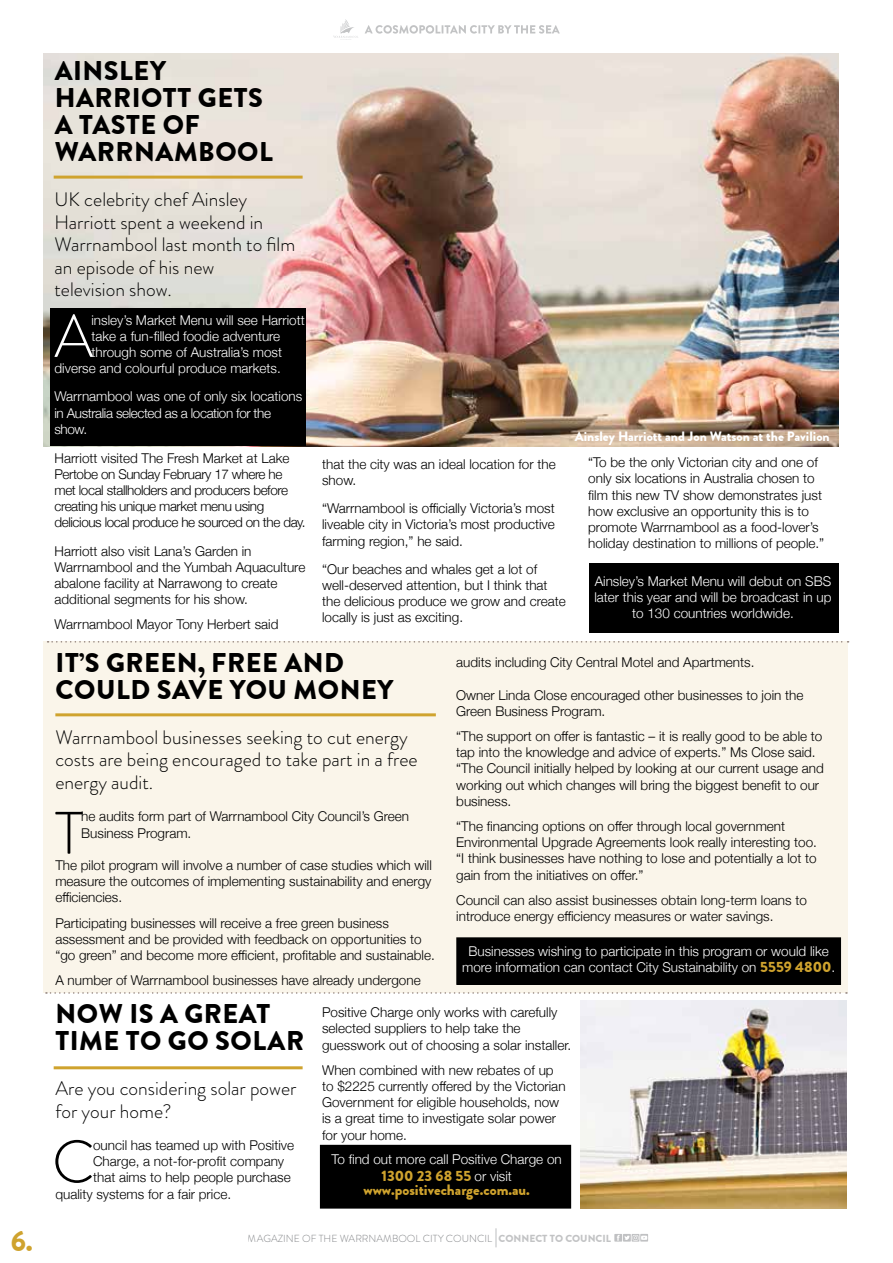
<style>
.page{position:relative;width:893px;height:1263px;background:#fff}
.page>*{position:absolute;margin:0;border:0;box-sizing:border-box;transform-origin:0 0}
.t1{font:300 59.85px "Brandon Grotesque";color:#000}
.t2{font:300 59.85px "Brandon Grotesque";color:#fff}
.t3{font:900 28.5px "Brandon Grotesque";color:#cfa32e}
.t4{font:900 27px/27px "Brandon Grotesque";letter-spacing:.02em;color:#000}
.t5{font:300 19.5px/22.5px "Brandon Grotesque";color:#000}
.t6{font:900 15px/14.5px "Brandon Grotesque";color:#cfa32e;text-align:center}
.t7{font:300 13.5px/16.2px "Helvetica Neue";color:#000}
.t8{font:300 13.5px/16.2px "Helvetica Neue";color:#fff;text-align:center}
.t9{font:300 13.5px/16.2px "Helvetica Neue";letter-spacing:-.03em;color:#000}
.t10{font:300 13.5px/16.5px "Helvetica Neue";letter-spacing:-.03em;color:#fff}
.t11{font:900 13.5px "Brandon Grotesque";color:#fff}
.t12{font:300 10.2px "Brandon Grotesque";color:#828487}
.s1{font-family:"Brandon Grotesque";font-weight:900;font-size:15px;color:#cfa32e}
.s2{font-family:"Helvetica Neue";font-weight:300;font-size:13.5px;color:#fff}
.s3{font-weight:900}
</style>
<div class="page">
<div style="left:44px;top:641px;width:804px;height:351px;background:#faf5ea"></div>
<svg style="left:614px;top:1234px;width:34px;height:7px"></svg>
<svg style="left:495px;top:1228px;width:1px;height:19px"></svg>
<svg style="left:365px;top:25px;width:195px;height:9px"></svg>
<svg style="left:333px;top:19px;width:25px;height:21px"></svg>
<img style="left:44px;top:53px;width:795px;height:393px">
<img style="left:580px;top:1001px;width:267px;height:207px">
<div style="left:50px;top:308px;width:256px;height:138px;background:#000"></div>
<hr style="left:54px;top:176px;width:249px;height:3px;background:#cfa32e">
<hr style="left:55px;top:713px;width:381px;height:3px;background:#cfa32e">
<hr style="left:54px;top:1066px;width:249px;height:3px;background:#cfa32e">
<svg style="left:48px;top:641px;width:801px;height:1px"></svg>
<svg style="left:46px;top:992px;width:801px;height:2px"></svg>
<div style="left:590px;top:564px;width:249px;height:69px;background:#000"></div>
<div style="left:457px;top:938px;width:383px;height:46px;background:#000"></div>
<div style="left:456px;top:937px;width:385px;height:48px;border:2px solid #000"></div>
<div style="left:321px;top:1145px;width:249px;height:63px;background:#000"></div>
<h3 class="t4" style="left:55px;top:58px;width:220px">AINSLEY<br>HARRIOTT GETS<br>A TASTE OF<br>WARRNAMBOOL</h3>
<h3 class="t5" style="left:55px;top:188px;width:242px">UK celebrity chef Ainsley<br>Harriott spent a weekend in<br>Warrnambool last month to film an episode of his new<br>television show.</h3>
<h1 class="t2" style="left:54px;top:295px;width:41px">A</h1>
<p class="t8" style="left:91px;top:311px;width:215px">insley’s Market Menu will see Harriott</p>
<p class="t8" style="left:91px;top:327px;width:190px">take a fun-filled foodie adventure</p>
<p class="t8" style="left:91px;top:343px;width:192px">through some of Australia’s most</p>
<p class="t8" style="left:55px;top:359px;width:228px">diverse and colourful produce markets.</p>
<p class="t10" style="left:55px;top:387px;width:249px">Warrnambool was one of only six locations in Australia selected as a location for the show.</p>
<p class="t9" style="left:55px;top:449px;width:253px">Harriott visited The Fresh Market at Lake Pertobe on Sunday February 17 where he met local stallholders and producers before creating his unique market menu using delicious local produce he sourced on the day.</p>
<p class="t7" style="left:55px;top:542px;width:252px">Harriott also visit Lana’s Garden in Warrnambool and the Yumbah Aquaculture abalone facility at Narrawong to create additional segments for his show.</p>
<p class="t7" style="left:55px;top:615px;width:225px">Warrnambool Mayor Tony Herbert said</p>
<p class="t11" style="left:575px;top:428px;width:256px">Ainsley Harriott and Jon Watson at the Pavilion</p>
<p class="t7" style="left:588px;top:453px;width:238px">“To be the only Victorian city and one of only six locations in Australia chosen to film this new TV show demonstrates just how exclusive an opportunity this is to promote Warrnambool as a food-lover’s holiday destination to millions of people.”</p>
<p class="t8" style="left:594px;top:572px;width:239px">Ainsley’s Market Menu will debut on SBS later this year and will be broadcast in up to 130 countries worldwide.</p>
<p class="t7" style="left:456px;top:653px;width:300px">audits including City Central Motel and Apartments.</p>
<p class="t7" style="left:456px;top:686px;width:349px">Owner Linda Close encouraged other businesses to join the<br>Green Business Program.</p>
<p class="t7" style="left:456px;top:727px;width:369px">“The support on offer is fantastic – it is really good to be able to tap into the knowledge and advice of experts.” Ms Close said. “The Council initially helped by looking at our current usage and working out which changes will bring the biggest benefit to our business.</p>
<p class="t7" style="left:456px;top:817px;width:362px">“The financing options on offer through local government Environmental Upgrade Agreements look really interesting too. “I think businesses have nothing to lose and potentially a lot to gain from the initiatives on offer.”</p>
<p class="t7" style="left:456px;top:891px;width:352px">Council can also assist businesses obtain long-term loans to introduce energy efficiency measures or water savings.</p>
<p class="t8" style="left:462px;top:942px;width:375px">Businesses wishing to participate in this program or would like more information can contact City Sustainability on <span class="s1">5559 4800</span>.</p>
<p class="t7" style="left:322px;top:1003px;width:250px">Positive Charge only works with carefully selected suppliers to help take the guesswork out of choosing a solar installer.</p>
<p class="t7" style="left:322px;top:1061px;width:245px">When combined with new rebates of up to $2225 currently offered by the Victorian Government for eligible households, now is a great time to investigate solar power for your home.</p>
<p class="t8" style="left:331px;top:1150px;width:232px">To find out more call Positive Charge on</p>
<p class="t6" style="left:363px;top:1168px;width:168px">1300 23 68 55 <span class="s2">or visit </span>www.positivecharge.com.au.</p>
<p class="t7" style="left:322px;top:455px;width:235px">that the city was an ideal location for the show.</p>
<p class="t7" style="left:322px;top:499px;width:234px;text-align:justify">“Warrnambool is officially Victoria’s most liveable city in Victoria’s most productive farming region,” he said.</p>
<p class="t7" style="left:322px;top:560px;width:245px">“Our beaches and whales get a lot of well-deserved attention, but I think that the delicious produce we grow and create locally is just as exciting.</p>
<h3 class="t4" style="left:56px;top:649px;width:339px">IT’S GREEN, FREE AND<br>COULD SAVE YOU MONEY</h3>
<h3 class="t5" style="left:55px;top:726px;width:364px">Warrnambool businesses seeking to cut energy costs are being encouraged to take part in a free energy audit.</h3>
<h1 class="t1" style="left:55px;top:792px;width:30px">T</h1>
<p class="t7" style="left:81px;top:807px;width:329px">he audits form part of Warrnambool City Council’s Green<br>Business Program.</p>
<p class="t7" style="left:55px;top:856px;width:378px;text-align:justify">The pilot program will involve a number of case studies which will measure the outcomes of implementing sustainability and energy efficiencies.</p>
<p class="t7" style="left:55px;top:914px;width:381px">Participating businesses will receive a free green business assessment and be provided with feedback on opportunities to “go green” and become more efficient, profitable and sustainable.</p>
<p class="t7" style="left:55px;top:971px;width:367px">A number of Warrnambool businesses have already undergone</p>
<h3 class="t4" style="left:56px;top:1000px;width:250px">NOW IS A GREAT<br>TIME TO GO SOLAR</h3>
<h3 class="t5" style="left:55px;top:1077px;width:243px">Are you considering solar power for your home?</h3>
<h1 class="t1" style="left:52px;top:1121px;width:44px">C</h1>
<p class="t7" style="left:93px;top:1136px;width:203px">ouncil has teamed up with Positive</p>
<p class="t7" style="left:93px;top:1152px;width:193px">Charge, a not-for-profit company</p>
<p class="t7" style="left:93px;top:1168px;width:199px">that aims to help people purchase</p>
<p class="t7" style="left:55px;top:1185px;width:177px">quality systems for a fair price.</p>
<h2 class="t3" style="left:11px;top:1223px;width:24px">6.</h2>
<p class="t12" style="left:248px;top:1231px;width:365px">MAGAZINE OF THE WARRNAMBOOL CITY COUNCIL <span class="s3">CONNECT TO COUNCIL</span></p>
</div>
